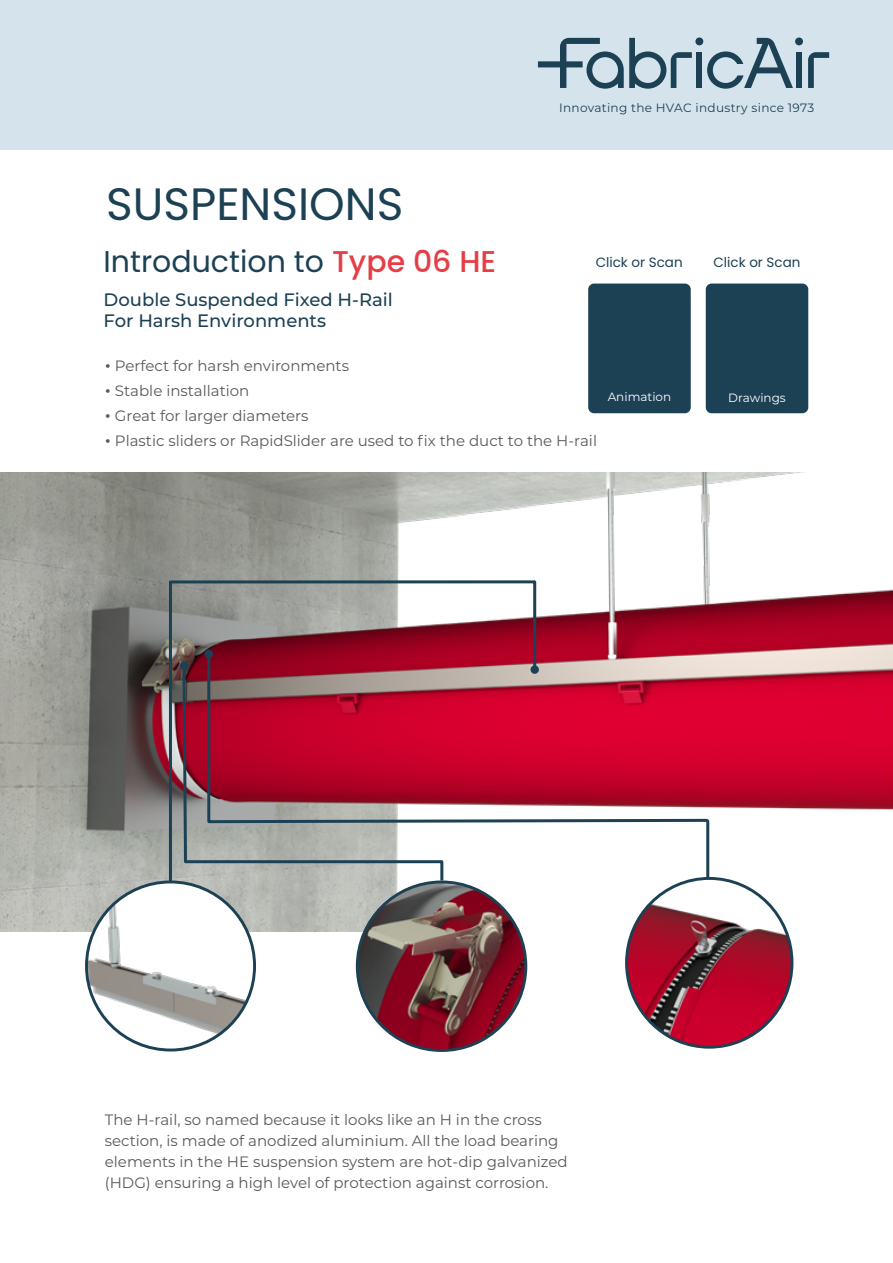
<style>
.page{position:relative;width:893px;height:1263px;background:#fff}
.page>*{position:absolute;margin:0;border:0;box-sizing:border-box;transform-origin:0 0}
.t1{font:45.3px "Poppins";color:#1d4154}
.t2{font:30px "Poppins";color:#1d4154}
.t3{font:500 18px/21px "Montserrat";color:#1d4154}
.t4{font:15px/21px "Montserrat";color:#58595b}
.t5{font:13.5px "Poppins";color:#1d4154}
.t6{font:12.15px "Montserrat";letter-spacing:.025em;color:#1d4154}
.t7{font:12px "Montserrat";color:#fff}
.s1{font-weight:500;color:#e63e47}
.s2{font-family:"Poppins"}
</style>
<div class="page">
<img style="left:0;top:472px;width:893px;height:459px">
<svg style="left:538px;top:651px;width:174px;height:233px"></svg>
<div style="left:588px;top:284px;width:103px;height:129px;background:#1d4154;border-radius:6px"></div>
<div style="left:706px;top:284px;width:102px;height:129px;background:#1d4154;border-radius:6px"></div>
<svg style="left:354px;top:896px;width:175px;height:156px"></svg>
<svg style="left:624px;top:875px;width:171px;height:174px"></svg>
<svg style="left:167px;top:579px;width:371px;height:317px"></svg>
<div style="left:530px;top:665px;width:9px;height:9px;background:#1d4154;border-radius:50%"></div>
<svg style="left:181px;top:663px;width:264px;height:220px;background:#ad5163"></svg>
<div style="left:180px;top:661px;width:8px;height:9px;background:#1d4154;border-radius:50%"></div>
<div style="left:0;top:0;width:893px;height:150px;background:#d5e4ec"></div>
<svg style="left:538px;top:38px;width:291px;height:51px"></svg>
<img style="left:87px;top:882px;width:168px;height:168px;border-radius:84px">
<h1 class="t1" style="left:106px;top:178px;width:299px">SUSPENSIONS</h1>
<h2 class="t2" style="left:104px;top:244px;width:394px">Introduction to <span class="s1">Type 06 HE</span></h2>
<p class="t3" style="left:104px;top:288px;width:291px">Double Suspended Fixed H-Rail<br>For Harsh Environments</p>
<p class="t6" style="left:559px;top:99px;width:257px">Innovating the HVAC industry since 1973</p>
<p class="t5" style="left:596px;top:255px;width:88px">Click or Scan</p>
<p class="t5" style="left:713px;top:255px;width:88px">Click or Scan</p>
<p class="t4" style="left:105px;top:354px;width:246px"><span class="s2">•</span> Perfect for harsh environments</p>
<p class="t4" style="left:105px;top:380px;width:146px"><span class="s2">•</span> Stable installation</p>
<p class="t4" style="left:105px;top:405px;width:205px"><span class="s2">•</span> Great for larger diameters</p>
<p class="t4" style="left:105px;top:430px;width:494px"><span class="s2">•</span> Plastic sliders or RapidSlider are used to fix the duct to the H-rail</p>
<p class="t7" style="left:608px;top:388px;width:65px">Animation</p>
<p class="t7" style="left:728px;top:389px;width:59px">Drawings</p>
<p class="t4" style="left:105px;top:1108px;width:464px">The H-rail, so named because it looks like an H in the cross section, is made of anodized aluminium. All the load bearing elements in the HE suspension system are hot-dip galvanized (HDG) ensuring a high level of protection against corrosion.</p>
</div>
